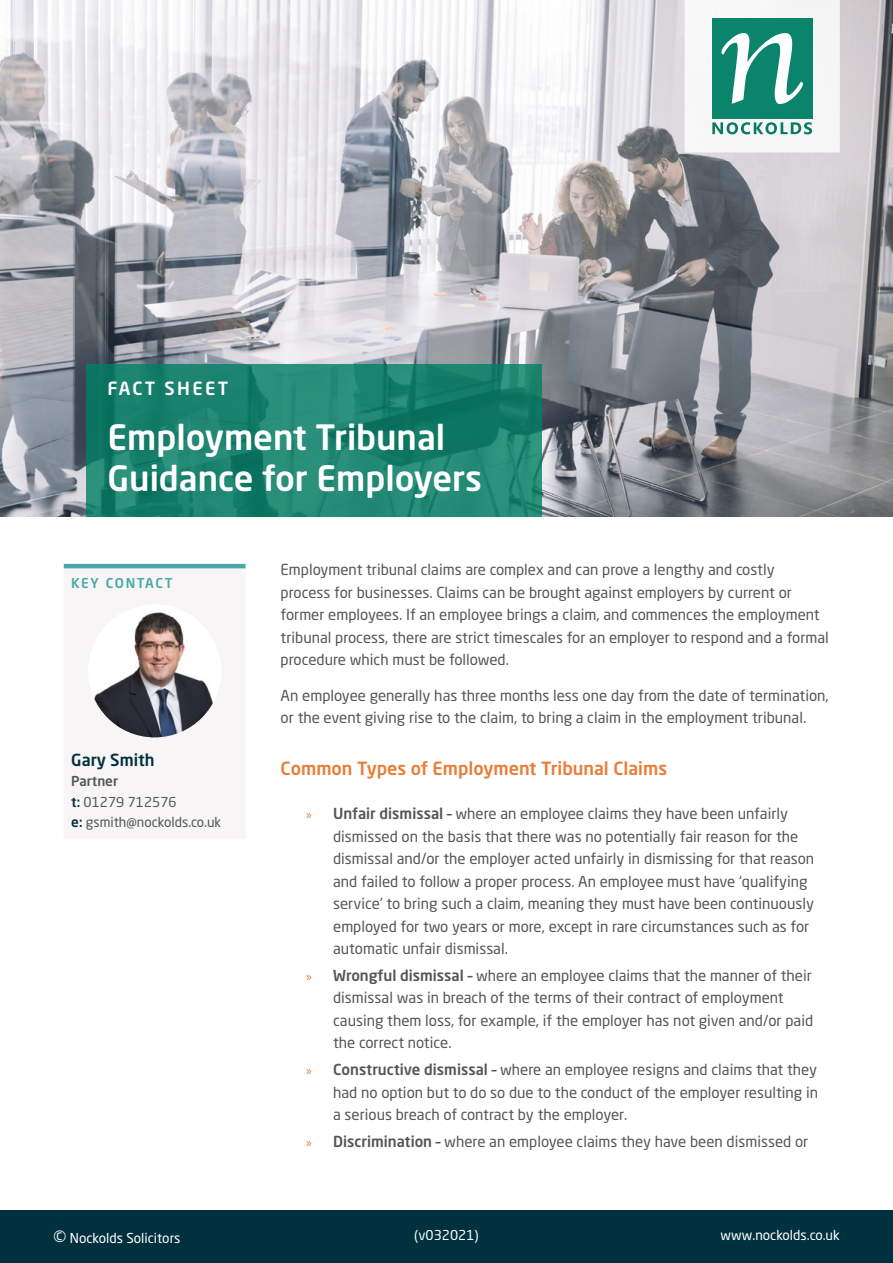
<style>
.page{position:relative;width:893px;height:1263px;background:#fff}
.page>*{position:absolute;margin:0;border:0;box-sizing:border-box;transform-origin:0 0}
.t1{font:500 34.5px/41.4px "Neo Sans Std";color:#fff}
.t2{font:500 18px "Neo Sans Std";color:#e97d38}
.t3{font:500 18px "Neo Sans Std";letter-spacing:.13em;color:#fff}
.t4{font:500 16.5px "Neo Sans Std";color:#01303f}
.t5{font:15px/22.5px "Neo Sans Std";color:#545755}
.t6{font:13.5px "Neo Sans Std";color:#fff}
.t7{font:13.5px/20.4px "Neo Sans Std";color:#545755}
.t8{font:500 13.5px "Neo Sans Std";letter-spacing:.105em;color:#4aa9a7}
.s1{font-weight:500}
.s2{font-weight:500;color:#01303f}
.s3{font-family:"Myriad Pro";font-size:13.5px;color:#e97d38}
.s4{font-size:18px}
</style>
<div class="page">
<div style="left:0;top:1210px;width:893px;height:53px;background:#01303f"></div>
<img style="left:0;top:0;width:893px;height:517px">
<div style="left:64px;top:566px;width:182px;height:273px;background:#f7f5f5"></div>
<img style="left:88px;top:604px;width:133px;height:133px;border-radius:67px">
<hr style="left:64px;top:564px;width:182px;height:4px;background:#4aa9a7">
<svg style="left:86px;top:364px;width:455px;height:153px;background:#1b836e"></svg>
<svg style="left:685px;top:0;width:155px;height:152px"></svg>
<p class="t3" style="left:107px;top:377px;width:122px">FACT SHEET</p>
<h1 class="t1" style="left:107px;top:415px;width:376px">Employment Tribunal<br>Guidance for Employers</h1>
<p class="t8" style="left:71px;top:575px;width:103px">KEY CONTACT</p>
<p class="t4" style="left:71px;top:749px;width:85px">Gary Smith</p>
<p class="t7" style="left:71px;top:771px;width:152px"><span class="s1">Partner<br></span><span class="s2">t:</span> 01279 712576<br><span class="s2">e:</span> gsmith@nockolds.co.uk</p>
<p class="t5" style="left:281px;top:558px;width:550px">Employment tribunal claims are complex and can prove a lengthy and costly<br>process for businesses. Claims can be brought against employers by current or former employees. If an employee brings a claim, and commences the employment tribunal process, there are strict timescales for an employer to respond and a formal procedure which must be followed.</p>
<p class="t5" style="left:281px;top:684px;width:550px">An employee generally has three months less one day from the date of termination, or the event giving rise to the claim, to bring a claim in the employment tribunal.</p>
<p class="t2" style="left:281px;top:757px;width:388px">Common Types of Employment Tribunal Claims</p>
<p class="t5" style="left:333px;top:802px;width:483px;text-indent:-27px"><span class="s3">»</span> <span class="s1">Unfair dismissal –</span> where an employee claims they have been unfairly dismissed on the basis that there was no potentially fair reason for the dismissal and/or the employer acted unfairly in dismissing for that reason and failed to follow a proper process. An employee must have ‘qualifying service’ to bring such a claim, meaning they must have been continuously employed for two years or more, except in rare circumstances such as for automatic unfair dismissal.</p>
<p class="t5" style="left:333px;top:964px;width:481px;text-indent:-27px"><span class="s3">»</span> <span class="s1">Wrongful dismissal –</span> where an employee claims that the manner of their dismissal was in breach of the terms of their contract of employment causing them loss, for example, if the employer has not given and/or paid the correct notice.</p>
<p class="t5" style="left:333px;top:1058px;width:486px;text-align:justify;text-indent:-27px"><span class="s3">»</span> <span class="s1">Constructive dismissal –</span> where an employee resigns and claims that they had no option but to do so due to the conduct of the employer resulting in a serious breach of contract by the employer.</p>
<p class="t5" style="left:306px;top:1130px;width:504px"><span class="s3">»</span> <span class="s1">Discrimination –</span> where an employee claims they have been dismissed or</p>
<p class="t6" style="left:53px;top:1230px;width:129px"><span class="s4">©</span> Nockolds Solicitors</p>
<p class="t6" style="left:414px;top:1226px;width:66px">(v032021)</p>
<p class="t6" style="left:721px;top:1226px;width:121px">www.nockolds.co.uk</p>
</div>
